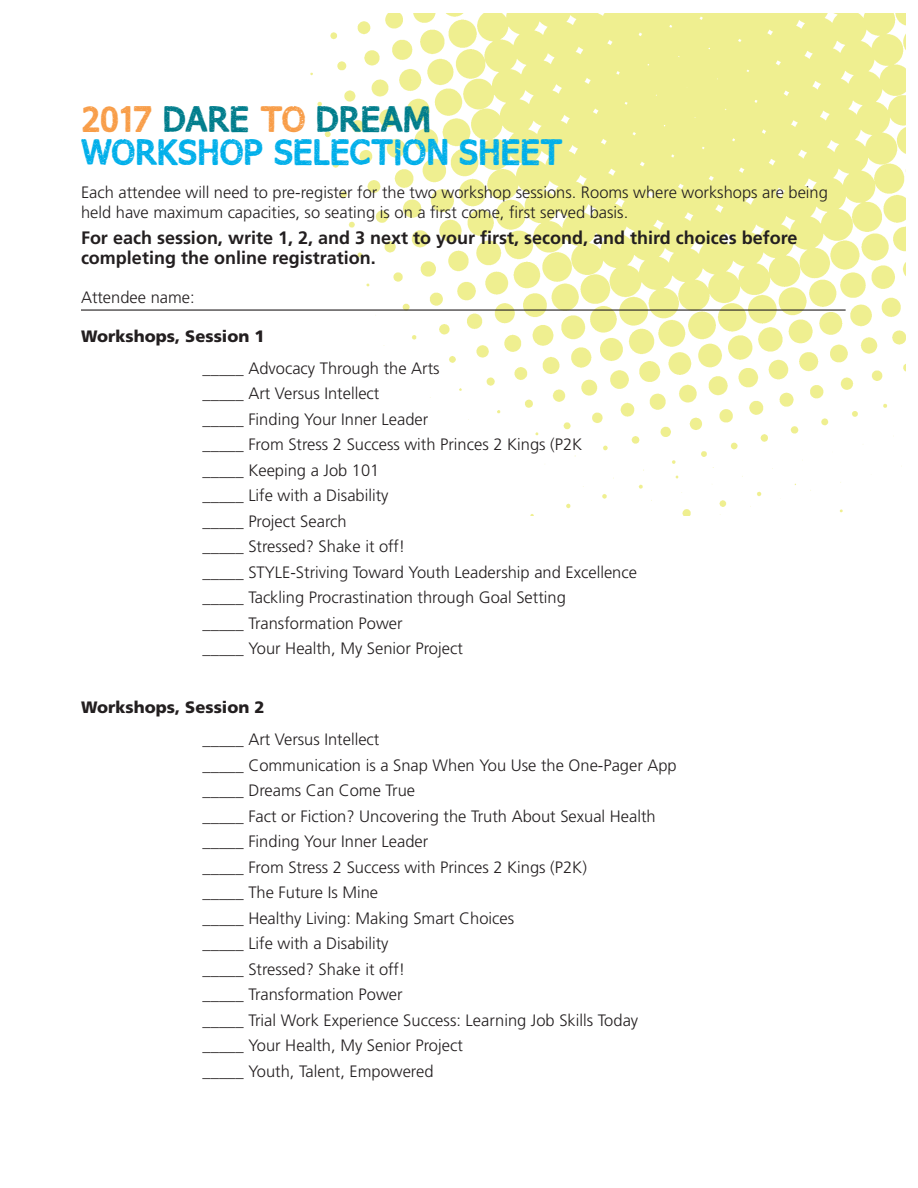
<style>
.page{position:relative;width:918px;height:1188px;background:#fff}
.page>*{position:absolute;margin:0;border:0;box-sizing:border-box;transform-origin:0 0}
.t1{font:36px/33px "Good bye lullaby";letter-spacing:-.015em;color:#00afea}
.t2{font:700 18px/19.5px "Frutiger";color:#231f20}
.t3{font:300 16.5px/19.5px "Frutiger";color:#231f20}
.t4{font:900 16.5px "Frutiger";color:#231f20}
.s1{color:#f89d48}
.s2{color:#007d8c}
</style>
<div class="page">
<img style="left:310px;top:14px;width:596px;height:502px">
<hr style="left:81px;top:309px;width:765px;height:2px;background:#231f20">
<p class="t1" style="left:81px;top:104px;width:484px"><span class="s1">2017</span> <span class="s2">DARE</span> <span class="s1">TO</span> <span class="s2">DREAM<br></span>WORKSHOP SELECTION SHEET</p>
<p class="t3" style="left:81px;top:183px;width:748px">Each attendee will need to pre-register for the two workshop sessions. Rooms where workshops are being held have maximum capacities, so seating is on a first come, first served basis.</p>
<p class="t2" style="left:81px;top:228px;width:718px">For each session, write 1, 2, and 3 next to your first, second, and third choices before completing the online registration.</p>
<p class="t3" style="left:81px;top:288px;width:115px">Attendee name:</p>
<p class="t4" style="left:81px;top:326px;width:185px">Workshops, Session 1</p>
<p class="t3" style="left:202px;top:359px;width:239px">_____ Advocacy Through the Arts</p>
<p class="t3" style="left:202px;top:384px;width:178px">_____ Art Versus Intellect</p>
<p class="t3" style="left:202px;top:410px;width:227px">_____ Finding Your Inner Leader</p>
<p class="t3" style="left:202px;top:435px;width:381px">_____ From Stress 2 Success with Princes 2 Kings (P2K</p>
<p class="t3" style="left:202px;top:461px;width:178px">_____ Keeping a Job 101</p>
<p class="t3" style="left:202px;top:486px;width:188px">_____ Life with a Disability</p>
<p class="t3" style="left:202px;top:512px;width:146px">_____ Project Search</p>
<p class="t3" style="left:202px;top:537px;width:204px">_____ Stressed? Shake it off!</p>
<p class="t3" style="left:202px;top:563px;width:436px">_____ STYLE-Striving Toward Youth Leadership and Excellence</p>
<p class="t3" style="left:202px;top:588px;width:365px">_____ Tackling Procrastination through Goal Setting</p>
<p class="t3" style="left:202px;top:614px;width:202px">_____ Transformation Power</p>
<p class="t3" style="left:202px;top:639px;width:262px">_____ Your Health, My Senior Project</p>
<p class="t4" style="left:81px;top:697px;width:185px">Workshops, Session 2</p>
<p class="t3" style="left:202px;top:730px;width:178px">_____ Art Versus Intellect</p>
<p class="t3" style="left:202px;top:756px;width:476px">_____ Communication is a Snap When You Use the One-Pager App</p>
<p class="t3" style="left:202px;top:781px;width:214px">_____ Dreams Can Come True</p>
<p class="t3" style="left:202px;top:807px;width:455px">_____ Fact or Fiction? Uncovering the Truth About Sexual Health</p>
<p class="t3" style="left:202px;top:832px;width:227px">_____ Finding Your Inner Leader</p>
<p class="t3" style="left:202px;top:858px;width:386px">_____ From Stress 2 Success with Princes 2 Kings (P2K)</p>
<p class="t3" style="left:202px;top:883px;width:177px">_____ The Future Is Mine</p>
<p class="t3" style="left:202px;top:909px;width:313px">_____ Healthy Living: Making Smart Choices</p>
<p class="t3" style="left:202px;top:934px;width:188px">_____ Life with a Disability</p>
<p class="t3" style="left:202px;top:960px;width:204px">_____ Stressed? Shake it off!</p>
<p class="t3" style="left:202px;top:985px;width:202px">_____ Transformation Power</p>
<p class="t3" style="left:202px;top:1011px;width:437px">_____ Trial Work Experience Success: Learning Job Skills Today</p>
<p class="t3" style="left:202px;top:1036px;width:262px">_____ Your Health, My Senior Project</p>
<p class="t3" style="left:202px;top:1062px;width:233px">_____ Youth, Talent, Empowered</p>
</div>
